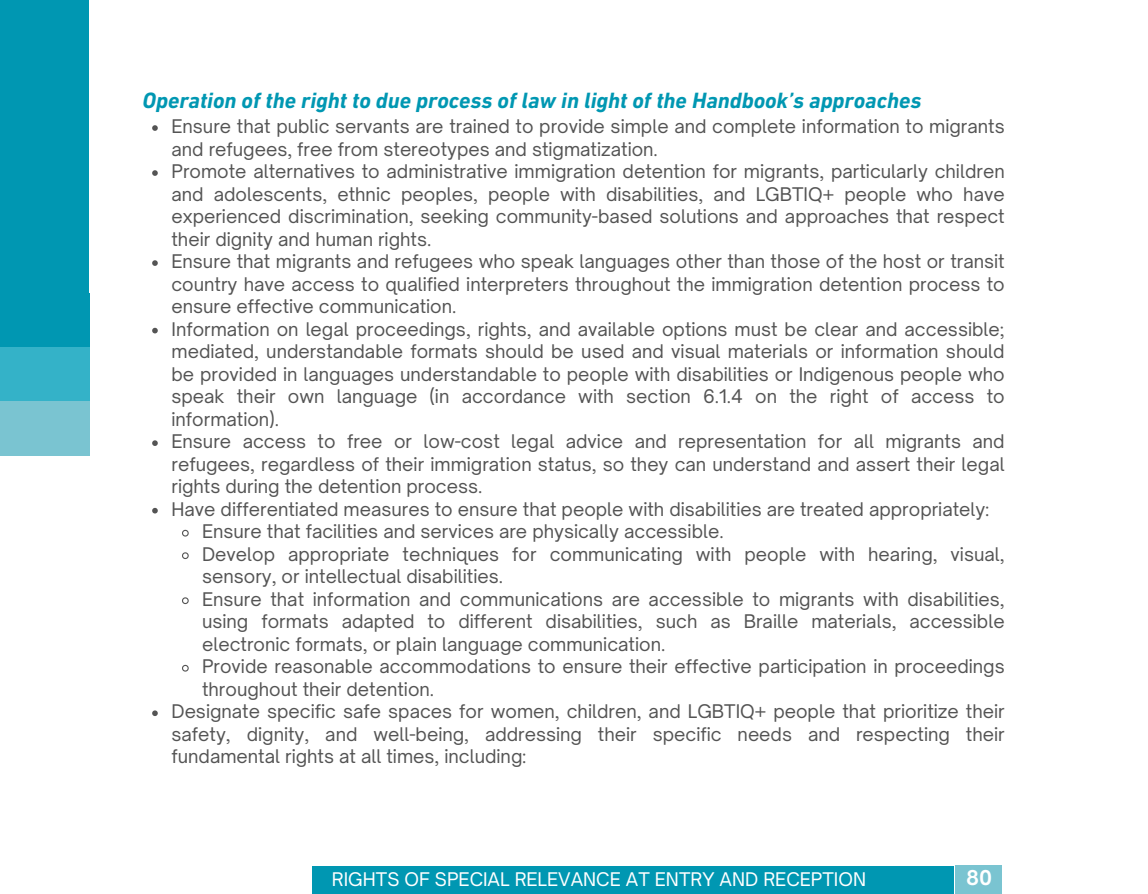
<style>
.page{position:relative;width:1148px;height:894px;background:#fff}
.page>*{position:absolute;margin:0;border:0;box-sizing:border-box;transform-origin:0 0}
.t1{font:italic 700 22.5px "DIN Next LT Pro";color:#0097b2}
.t2{font:700 19.5px "Open Sauce One";color:#fff}
.t3{font:18px "Open Sauce One";color:#545454}
.t4{font:18px "Open Sauce One";color:#fff}
</style>
<div class="page">
<div style="left:0;top:0;width:89px;height:310px;background:#0097b2"></div>
<div style="left:0;top:294px;width:89px;height:54px;background:#0097b2"></div>
<div style="left:0;top:347px;width:89px;height:54px;background:#34b2c8"></div>
<div style="left:0;top:401px;width:89px;height:54px;background:#7ac4d1"></div>
<div style="left:312px;top:865px;width:641px;height:28px;background:#0097b2"></div>
<div style="left:955px;top:865px;width:47px;height:28px;background:#7ac4d1"></div>
<svg style="left:152px;top:125px;width:6px;height:6px"></svg>
<svg style="left:152px;top:170px;width:6px;height:6px"></svg>
<svg style="left:152px;top:260px;width:6px;height:6px"></svg>
<svg style="left:152px;top:328px;width:6px;height:5px"></svg>
<svg style="left:152px;top:440px;width:6px;height:6px"></svg>
<svg style="left:152px;top:507px;width:6px;height:6px"></svg>
<svg style="left:182px;top:529px;width:7px;height:8px"></svg>
<svg style="left:182px;top:552px;width:7px;height:7px"></svg>
<svg style="left:182px;top:597px;width:7px;height:7px"></svg>
<svg style="left:182px;top:664px;width:7px;height:8px"></svg>
<svg style="left:152px;top:710px;width:6px;height:5px"></svg>
<p class="t1" style="left:143px;top:91px;width:780px">Operation of the right to due process of law in light of the Handbook’s approaches</p>
<p class="t3" style="left:171px;top:115px;width:834px">Ensure that public servants are trained to provide simple and complete information to migrants</p>
<p class="t3" style="left:171px;top:137px;width:488px">and refugees, free from stereotypes and stigmatization.</p>
<p class="t3" style="left:171px;top:160px;width:834px">Promote alternatives to administrative immigration detention for migrants, particularly children</p>
<p class="t3" style="left:171px;top:182px;width:834px">and adolescents, ethnic peoples, people with disabilities, and LGBTIQ+ people who have</p>
<p class="t3" style="left:171px;top:205px;width:834px">experienced discrimination, seeking community-based solutions and approaches that respect</p>
<p class="t3" style="left:171px;top:227px;width:261px">their dignity and human rights.</p>
<p class="t3" style="left:171px;top:250px;width:834px">Ensure that migrants and refugees who speak languages other than those of the host or transit</p>
<p class="t3" style="left:171px;top:272px;width:834px">country have access to qualified interpreters throughout the immigration detention process to</p>
<p class="t3" style="left:171px;top:295px;width:286px">ensure effective communication.</p>
<p class="t3" style="left:171px;top:317px;width:834px">Information on legal proceedings, rights, and available options must be clear and accessible;</p>
<p class="t3" style="left:171px;top:340px;width:834px">mediated, understandable formats should be used and visual materials or information should</p>
<p class="t3" style="left:171px;top:362px;width:834px">be provided in languages understandable to people with disabilities or Indigenous people who</p>
<p class="t3" style="left:171px;top:385px;width:834px">speak their own language (in accordance with section 6.1.4 on the right of access to</p>
<p class="t3" style="left:171px;top:407px;width:109px">information).</p>
<p class="t3" style="left:171px;top:430px;width:834px">Ensure access to free or low-cost legal advice and representation for all migrants and</p>
<p class="t3" style="left:171px;top:452px;width:834px">refugees, regardless of their immigration status, so they can understand and assert their legal</p>
<p class="t3" style="left:171px;top:475px;width:312px">rights during the detention process.</p>
<p class="t3" style="left:171px;top:497px;width:819px">Have differentiated measures to ensure that people with disabilities are treated appropriately:</p>
<p class="t3" style="left:202px;top:520px;width:523px">Ensure that facilities and services are physically accessible.</p>
<p class="t3" style="left:202px;top:542px;width:804px">Develop appropriate techniques for communicating with people with hearing, visual,</p>
<p class="t3" style="left:202px;top:565px;width:302px">sensory, or intellectual disabilities.</p>
<p class="t3" style="left:202px;top:587px;width:804px">Ensure that information and communications are accessible to migrants with disabilities,</p>
<p class="t3" style="left:202px;top:610px;width:804px">using formats adapted to different disabilities, such as Braille materials, accessible</p>
<p class="t3" style="left:202px;top:632px;width:465px">electronic formats, or plain language communication.</p>
<p class="t3" style="left:202px;top:655px;width:804px">Provide reasonable accommodations to ensure their effective participation in proceedings</p>
<p class="t3" style="left:202px;top:677px;width:234px">throughout their detention.</p>
<p class="t3" style="left:171px;top:700px;width:834px">Designate specific safe spaces for women, children, and LGBTIQ+ people that prioritize their</p>
<p class="t3" style="left:171px;top:722px;width:834px">safety, dignity, and well-being, addressing their specific needs and respecting their</p>
<p class="t3" style="left:171px;top:745px;width:356px">fundamental rights at all times, including:</p>
<p class="t4" style="left:332px;top:868px;width:535px">RIGHTS OF SPECIAL RELEVANCE AT ENTRY AND RECEPTION</p>
<p class="t2" style="left:966px;top:865px;width:28px">80</p>
</div>
